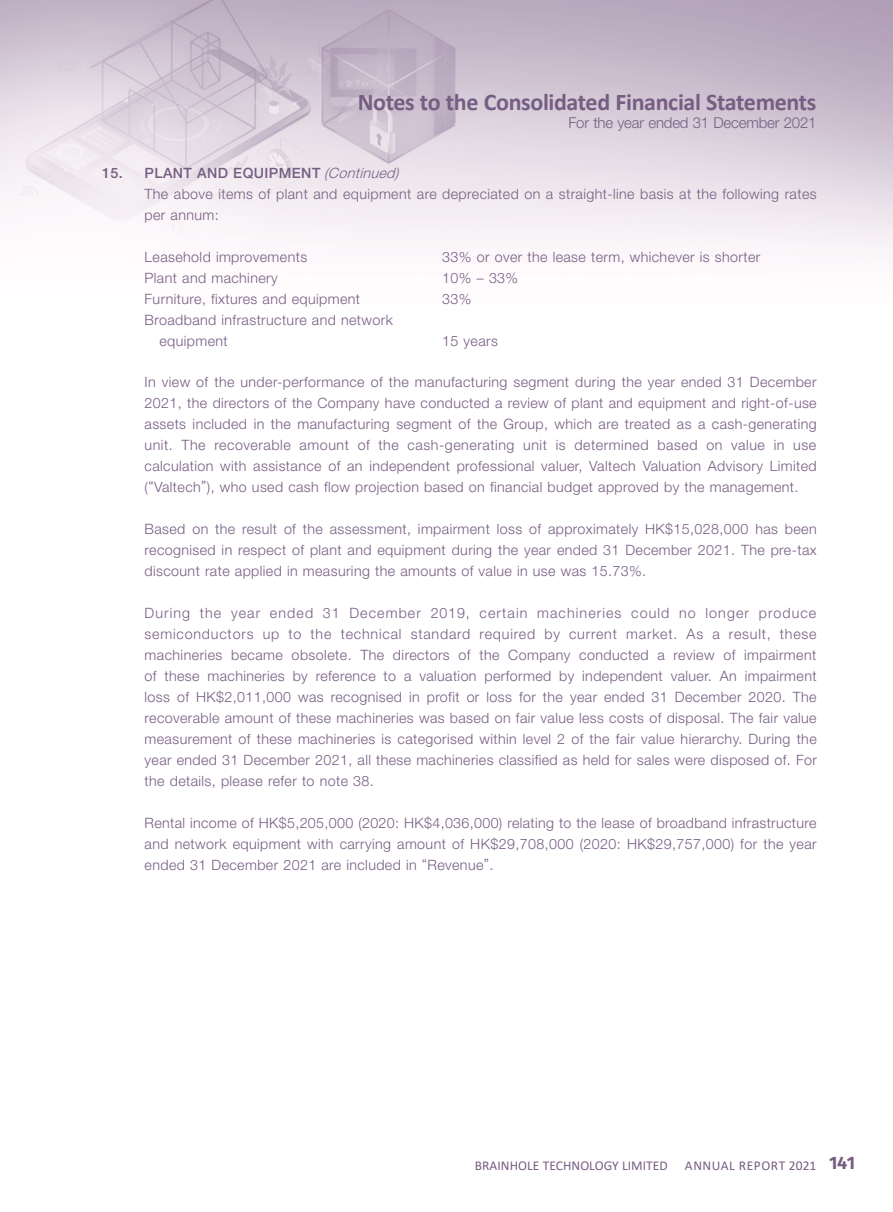
<style>
.page{position:relative;width:893px;height:1212px;background:#fff}
.page>*{position:absolute;margin:0;border:0;box-sizing:border-box;transform-origin:0 0}
.t1{font:700 24px "Calibri";letter-spacing:-.015em;color:#765d82}
.t2{font:300 15px "Helvetica Neue LT Std";letter-spacing:-.01em;color:#765d82}
.Body_Text{font:300 14.25px/21px "Helvetica Neue LT Std";letter-spacing:.03em;color:#765d82;text-align:justify}
.Heading_1{font:500 14.25px "Helvetica Neue LT Std";letter-spacing:.03em;color:#765d82}
.t3{font:13.5px "Calibri";letter-spacing:.005em;color:#765d82}
.t4{font:13.5px "Calibri";letter-spacing:.04em;color:#765d82}
.s1{font-weight:300;font-style:italic}
.s2{font-family:"Fira Sans";font-weight:700;font-size:18px}
</style>
<div class="page">
<img style="left:0;top:0;width:893px;height:253px">
<h1 class="t1" style="left:358px;top:85px;width:460px">Notes to the Consolidated Financial Statements</h1>
<p class="t2" style="left:568px;top:113px;width:250px">For the year ended 31 December 2021</p>
<p class="Heading_1" style="left:102px;top:165px;width:298px">15. PLANT AND EQUIPMENT <span class="s1">(Continued)</span></p>
<p class="Body_Text" style="left:145px;top:184px;width:674px">The above items of plant and equipment are depreciated on a straight-line basis at the following rates per annum:</p>
<p class="Body_Text" style="left:145px;top:247px;width:164px">Leasehold improvements</p>
<p class="Body_Text" style="left:442px;top:247px;width:320px">33% or over the lease term, whichever is shorter</p>
<p class="Body_Text" style="left:145px;top:268px;width:135px">Plant and machinery</p>
<p class="Body_Text" style="left:442px;top:268px;width:78px">10% – 33%</p>
<p class="Body_Text" style="left:145px;top:289px;width:217px">Furniture, fixtures and equipment</p>
<p class="Body_Text" style="left:442px;top:289px;width:31px">33%</p>
<p class="Body_Text" style="left:159px;top:310px;width:235px;text-indent:-15px">Broadband infrastructure and network equipment</p>
<p class="Body_Text" style="left:442px;top:331px;width:57px">15 years</p>
<p class="Body_Text" style="left:145px;top:371px;width:674px">In view of the under-performance of the manufacturing segment during the year ended 31 December 2021, the directors of the Company have conducted a review of plant and equipment and right-of-use assets included in the manufacturing segment of the Group, which are treated as a cash-generating unit. The recoverable amount of the cash-generating unit is determined based on value in use calculation with assistance of an independent professional valuer, Valtech Valuation Advisory Limited (“Valtech”), who used cash flow projection based on financial budget approved by the management.</p>
<p class="Body_Text" style="left:145px;top:518px;width:674px">Based on the result of the assessment, impairment loss of approximately HK$15,028,000 has been recognised in respect of plant and equipment during the year ended 31 December 2021. The pre-tax discount rate applied in measuring the amounts of value in use was 15.73%.</p>
<p class="Body_Text" style="left:145px;top:602px;width:674px">During the year ended 31 December 2019, certain machineries could no longer produce semiconductors up to the technical standard required by current market. As a result, these machineries became obsolete. The directors of the Company conducted a review of impairment of these machineries by reference to a valuation performed by independent valuer. An impairment loss of HK$2,011,000 was recognised in profit or loss for the year ended 31 December 2020. The recoverable amount of these machineries was based on fair value less costs of disposal. The fair value measurement of these machineries is categorised within level 2 of the fair value hierarchy. During the year ended 31 December 2021, all these machineries classified as held for sales were disposed of. For the details, please refer to note 38.</p>
<p class="Body_Text" style="left:145px;top:812px;width:674px">Rental income of HK$5,205,000 (2020: HK$4,036,000) relating to the lease of broadband infrastructure and network equipment with carrying amount of HK$29,708,000 (2020: HK$29,757,000) for the year ended 31 December 2021 are included in “Revenue”.</p>
<p class="t3" style="left:475px;top:1156px;width:194px">BRAINHOLE TECHNOLOGY LIMITED</p>
<p class="t4" style="left:685px;top:1156px;width:172px">ANNUAL REPORT 2021 <span class="s2">141</span></p>
</div>
